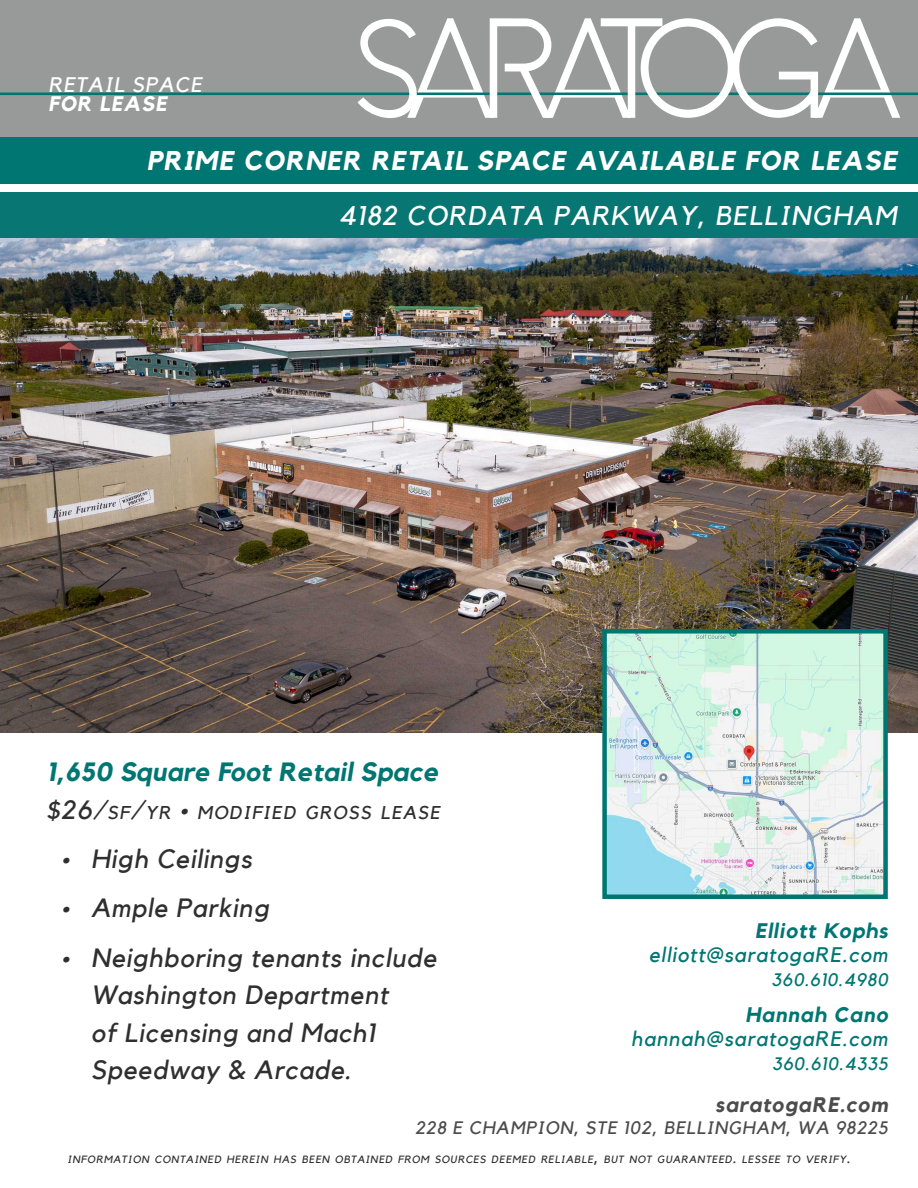
<style>
.page{position:relative;width:918px;height:1188px;background:#fff}
.page>*{position:absolute;margin:0;border:0;box-sizing:border-box;transform-origin:0 0}
.t1{font:italic 700 27px "Kollektif";letter-spacing:.05em;color:#fff}
.t2{font:italic 27px "Kollektif";letter-spacing:.05em;color:#fff}
.t3{font:italic 26.4px/37.5px "Kollektif";letter-spacing:.03em;color:#2e2f2e}
.t4{font:italic 700 26.4px "Kollektif";letter-spacing:.01em;color:#007672}
.t5{font:italic 21px "Kollektif";letter-spacing:.05em;color:#007672}
.t6{font:italic 700 21px "Kollektif";letter-spacing:.05em;color:#007672}
.t7{font:italic 700 21px "Kollektif";letter-spacing:.05em;color:#4d4c4c}
.t8{font:italic 21px "Kollektif";letter-spacing:.05em;color:#fff}
.t9{font:italic 700 21px "Kollektif";letter-spacing:.05em;color:#fff}
.t10{font:italic 18.45px "Kollektif";letter-spacing:.07em;color:#2e2f2e}
.t11{font:italic 18px "Kollektif";letter-spacing:.05em;color:#4d4c4c}
.t12{font:italic 18px "Kollektif";letter-spacing:.05em;color:#007672}
.t13{font:italic 10.5px "Kollektif";letter-spacing:.07em;color:#2e2f2e}
.s1{font-size:26.4px}
.s2{font-size:15px}
</style>
<div class="page">
<div style="left:0;top:0;width:918px;height:146px;background:#989999"></div>
<div style="left:0;top:137px;width:918px;height:46px;background:#007672"></div>
<div style="left:0;top:193px;width:918px;height:46px;background:#087672"></div>
<hr style="left:0;top:93px;width:918px;height:2px;background:#007672">
<svg style="left:358px;top:18px;width:542px;height:100px"></svg>
<img style="left:0;top:239px;width:918px;height:493px">
<svg style="left:600px;top:627px;width:290px;height:272px"></svg>
<p class="t8" style="left:49px;top:73px;width:155px">RETAIL SPACE</p>
<p class="t9" style="left:49px;top:91px;width:120px">FOR LEASE</p>
<p class="t1" style="left:147px;top:145px;width:752px">PRIME CORNER RETAIL SPACE AVAILABLE FOR LEASE</p>
<p class="t2" style="left:339px;top:200px;width:560px">4182 CORDATA PARKWAY, BELLINGHAM</p>
<p class="t4" style="left:47px;top:756px;width:393px">1,650 Square Foot Retail Space</p>
<p class="t10" style="left:47px;top:801px;width:395px"><span class="s1">$26/</span>SF<span class="s1">/</span>YR <span class="s1">•</span> MODIFIED GROSS LEASE</p>
<p class="t3" style="left:61px;top:840px;width:192px">• High Ceilings</p>
<p class="t3" style="left:61px;top:890px;width:209px">• Ample Parking</p>
<p class="t3" style="left:91px;top:939px;width:347px;text-indent:-30px">• Neighboring tenants include<br>Washington Department<br>of Licensing and Mach1<br>Speedway &amp; Arcade.</p>
<p class="t6" style="left:755px;top:919px;width:134px">Elliott Kophs</p>
<p class="t5" style="left:649px;top:943px;width:241px">elliott@saratogaRE.com</p>
<p class="t12" style="left:772px;top:969px;width:118px">360.610.4980</p>
<p class="t6" style="left:745px;top:1003px;width:144px">Hannah Cano</p>
<p class="t5" style="left:631px;top:1027px;width:258px">hannah@saratogaRE.com</p>
<p class="t12" style="left:772px;top:1053px;width:117px">360.610.4335</p>
<p class="t7" style="left:715px;top:1093px;width:174px">saratogaRE.com</p>
<p class="t11" style="left:415px;top:1117px;width:474px">228 E CHAMPION, STE 102, BELLINGHAM, WA 98225</p>
<p class="t13" style="left:68px;top:1153px;width:784px">INFORMATION CONTAINED HEREIN HAS BEEN OBTAINED FROM SOURCES DEEMED RELIABLE<span class="s2">,</span> BUT NOT GUARANTEED<span class="s2">.</span> LESSEE TO VERIFY<span class="s2">.</span></p>
</div>
